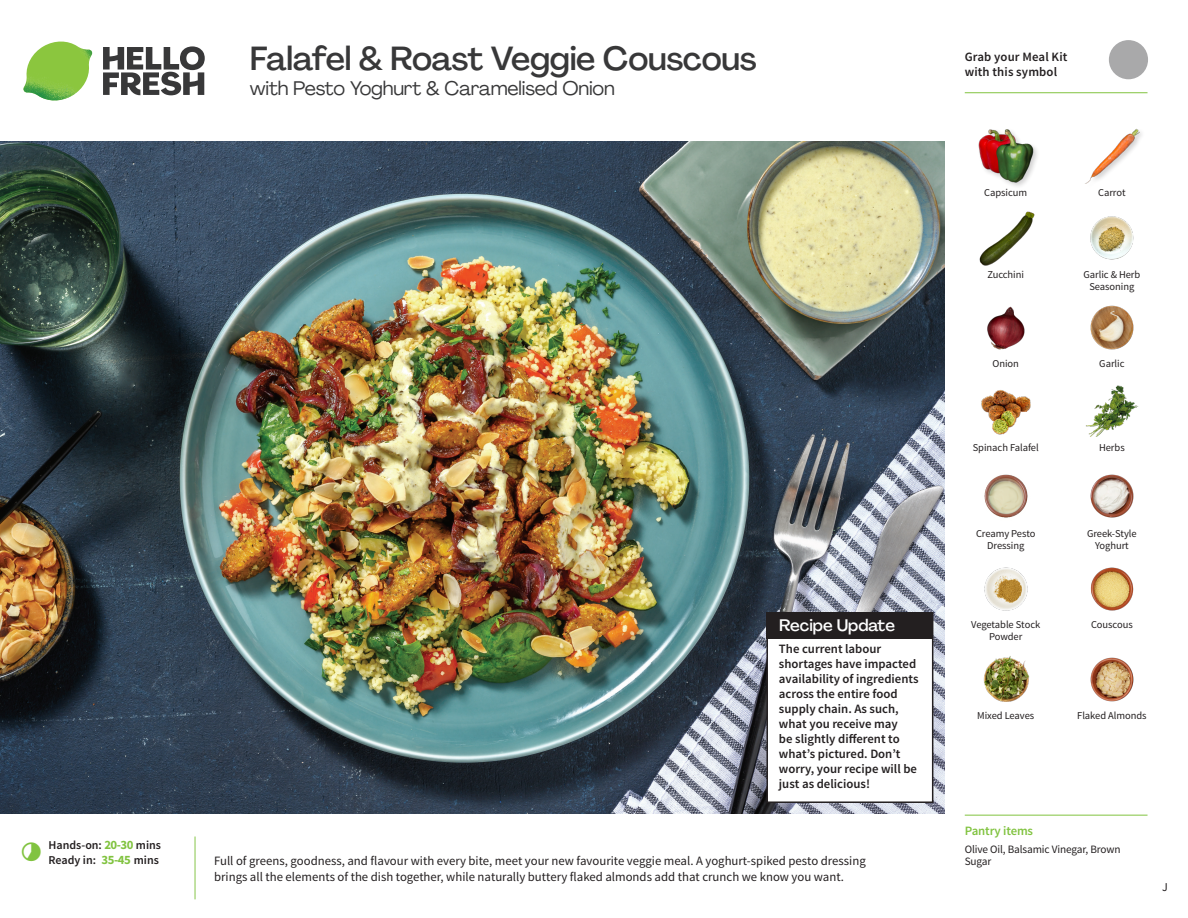
<style>
.page{position:relative;width:1188px;height:918px;background:#fff}
.page>*{position:absolute;margin:0;border:0;box-sizing:border-box;transform-origin:0 0}
._15_Titel_UK{font:500 33px "Agrandir";letter-spacing:-.015em;color:#383839}
._15_Titel_UK-2{font:19.5px "Agrandir";letter-spacing:-.01em;color:#383839}
.Steps_Text_AU{font:500 16.5px "Agrandir";color:#fff}
.Steps_Text_AU-2{font:600 12.75px/15px "Source Sans Pro";color:#231f20}
.Step_6_Text_AU{font:12.75px/16.5px "Source Sans Pro";color:#231f20}
._04_Headers_Front{font:600 12.75px "Source Sans Pro";letter-spacing:-.01em;color:#81c340}
._04_Intro{font:600 12px "Source Sans Pro";color:#231f20}
.t1{font:12px "Source Sans Pro";color:#231f20}
._05_Pantry{font:11.25px/12px "Source Sans Pro";letter-spacing:-.01em;color:#231f20}
._18_FRONT_ingredient{font:10.5px/12px "Source Sans Pro";letter-spacing:-.005em;color:#231f20;text-align:center}
.s1{font-weight:700;font-size:12.75px;color:#81c340}
</style>
<div class="page">
<svg style="left:103px;top:46px;width:102px;height:49px"></svg>
<img style="left:23px;top:42px;width:69px;height:59px">
<img style="left:0;top:142px;width:945px;height:672px">
<img style="left:1090px;top:305px;width:44px;height:45px">
<img style="left:1086px;top:385px;width:53px;height:52px">
<img style="left:981px;top:390px;width:50px;height:45px">
<img style="left:984px;top:474px;width:44px;height:44px">
<img style="left:1090px;top:567px;width:44px;height:44px">
<img style="left:984px;top:567px;width:44px;height:44px">
<img style="left:1090px;top:657px;width:44px;height:45px">
<img style="left:983px;top:656px;width:47px;height:46px">
<img style="left:987px;top:306px;width:38px;height:44px">
<img style="left:979px;top:211px;width:55px;height:55px">
<img style="left:1090px;top:216px;width:44px;height:44px">
<div style="left:977px;top:128px;width:63px;height:61px;background:#231f20;opacity:.2"></div>
<img style="left:977px;top:128px;width:57px;height:57px">
<img style="left:1085px;top:128px;width:56px;height:56px">
<img style="left:1090px;top:474px;width:44px;height:44px">
<hr style="left:965px;top:815px;width:183px;height:1px;background:#81c340">
<div style="left:767px;top:613px;width:166px;height:189px;background:#fff"></div>
<div style="left:766px;top:612px;width:167px;height:191px;border:2px solid #231f20"></div>
<div style="left:766px;top:612px;width:167px;height:27px;background:#231f20"></div>
<svg style="left:1091px;top:40px;width:57px;height:54px"></svg>
<hr style="left:965px;top:92px;width:183px;height:1px;background:#81c340">
<p class="_04_Intro" style="left:48px;top:837px;width:114px">Hands-on: <span class="s1">20-30</span> mins</p>
<p class="_04_Intro" style="left:48px;top:852px;width:112px">Ready in: <span class="s1">35-45</span> mins</p>
<p class="_15_Titel_UK" style="left:250px;top:38px;width:508px">Falafel &amp; Roast Veggie Couscous</p>
<p class="_15_Titel_UK-2" style="left:250px;top:76px;width:367px">with Pesto Yoghurt &amp; Caramelised Onion</p>
<p class="Steps_Text_AU" style="left:779px;top:615px;width:117px">Recipe Update</p>
<p class="Steps_Text_AU-2" style="left:779px;top:641px;width:141px">The current labour shortages have impacted availability of ingredients across the entire food supply chain. As such, what you receive may<br>be slightly different to what’s pictured. Don’t worry, your recipe will be just as delicious!</p>
<p class="Step_6_Text_AU" style="left:214px;top:852px;width:653px">Full of greens, goodness, and flavour with every bite, meet your new favourite veggie meal. A yoghurt-spiked pesto dressing brings all the elements of the dish together, while naturally buttery flaked almonds add that crunch we know you want.</p>
<p class="Steps_Text_AU-2" style="left:965px;top:50px;width:104px">Grab your Meal Kit with this symbol</p>
<p class="_18_FRONT_ingredient" style="left:984px;top:186px;width:44px">Capsicum</p>
<p class="_18_FRONT_ingredient" style="left:1098px;top:186px;width:29px">Carrot</p>
<p class="_18_FRONT_ingredient" style="left:987px;top:268px;width:38px">Zucchini</p>
<p class="_18_FRONT_ingredient" style="left:1083px;top:268px;width:58px">Garlic &amp; Herb<br>Seasoning</p>
<p class="_18_FRONT_ingredient" style="left:993px;top:358px;width:28px">Onion</p>
<p class="_18_FRONT_ingredient" style="left:1099px;top:358px;width:27px">Garlic</p>
<p class="_18_FRONT_ingredient" style="left:973px;top:442px;width:67px">Spinach Falafel</p>
<p class="_18_FRONT_ingredient" style="left:976px;top:527px;width:61px">Creamy Pesto<br>Dressing</p>
<p class="_18_FRONT_ingredient" style="left:1099px;top:442px;width:27px">Herbs</p>
<p class="_18_FRONT_ingredient" style="left:1087px;top:527px;width:51px">Greek-Style<br>Yoghurt</p>
<p class="_18_FRONT_ingredient" style="left:971px;top:619px;width:70px">Vegetable Stock</p>
<p class="_18_FRONT_ingredient" style="left:1091px;top:619px;width:43px">Couscous</p>
<p class="_18_FRONT_ingredient" style="left:989px;top:631px;width:35px">Powder</p>
<p class="_18_FRONT_ingredient" style="left:977px;top:710px;width:59px">Mixed Leaves</p>
<p class="_18_FRONT_ingredient" style="left:1077px;top:710px;width:71px">Flaked Almonds</p>
<p class="_04_Headers_Front" style="left:965px;top:822px;width:70px">Pantry items</p>
<p class="_05_Pantry" style="left:965px;top:844px;width:157px">Olive Oil, Balsamic Vinegar, Brown<br>Sugar</p>
<p class="t1" style="left:1162px;top:879px;width:7px">J</p>
</div>
